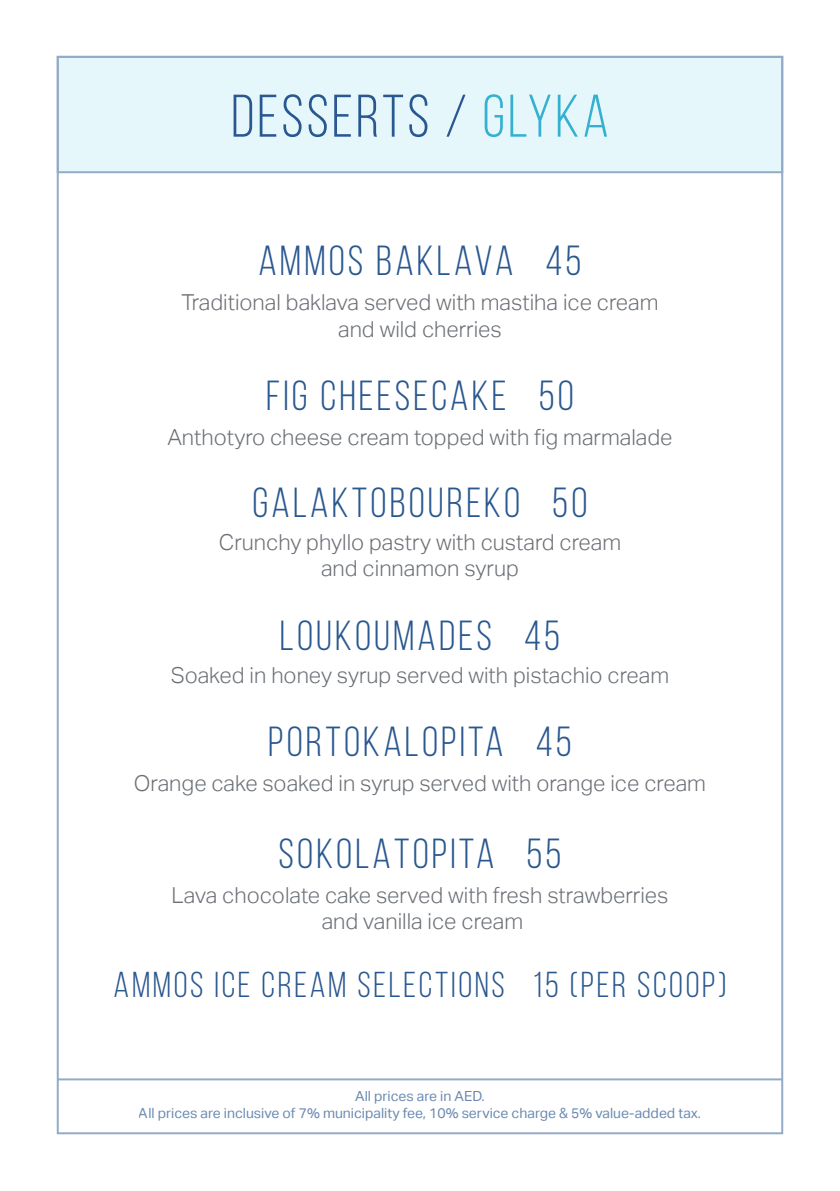
<style>
.page{position:relative;width:840px;height:1191px;background:#fff}
.page>*{position:absolute;margin:0;border:0;box-sizing:border-box;transform-origin:0 0}
.t1{font:60px "Bebas Neue";letter-spacing:.05em;color:#29578f}
.t2{font:42px "Bebas Neue";letter-spacing:.075em;color:#29578f}
.t3{font:36px "Bebas Neue";letter-spacing:.075em;color:#29578f}
.t4{font:300 22px/26.4px "Aktiv Grotesk";color:#6b7076;text-align:center}
.t5{font:14px/16.8px "Aktiv Grotesk";color:#29578f;text-align:center}
.s1{color:#34b0d1}
</style>
<div class="page">
<div style="left:58px;top:57px;width:723px;height:115px;background:#e6f7fc"></div>
<div style="left:57px;top:56px;width:725px;height:117px;border:2px solid #93abc7"></div>
<hr style="left:57px;top:1078px;width:725px;height:2px;background:#93abc7">
<h1 class="t1" style="left:231px;top:84px;width:379px">DESSERTS / <span class="s1">GLYKA</span></h1>
<h2 class="t2" style="left:258px;top:238px;width:324px">AMMOS BAKLAVA 45</h2>
<p class="t4" style="left:181px;top:290px;width:478px">Traditional baklava served with mastiha ice cream and wild cherries</p>
<h2 class="t2" style="left:266px;top:373px;width:309px">FIG CHEESECAKE 50</h2>
<p class="t4" style="left:167px;top:424px;width:506px">Anthotyro cheese cream topped with fig marmalade</p>
<h2 class="t2" style="left:252px;top:480px;width:336px">GALAKTOBOUREKO 50</h2>
<p class="t4" style="left:219px;top:529px;width:403px">Crunchy phyllo pastry with custard cream and cinnamon syrup</p>
<h2 class="t2" style="left:280px;top:613px;width:281px">LOUKOUMADES 45</h2>
<p class="t4" style="left:171px;top:662px;width:499px">Soaked in honey syrup served with pistachio cream</p>
<h2 class="t2" style="left:268px;top:719px;width:305px">PORTOKALOPITA 45</h2>
<p class="t4" style="left:134px;top:770px;width:573px">Orange cake soaked in syrup served with orange ice cream</p>
<h2 class="t2" style="left:278px;top:830px;width:284px">SOKOLATOPITA 55</h2>
<p class="t4" style="left:171px;top:881px;width:498px">Lava chocolate cake served with fresh strawberries and vanilla ice cream</p>
<h3 class="t3" style="left:113px;top:965px;width:614px">AMMOS ICE CREAM SELECTIONS 15 (PER SCOOP)</h3>
<p class="t5" style="left:139px;top:1088px;width:563px">All prices are in AED.<br>All prices are inclusive of 7% municipality fee, 10% service charge &amp; 5% value-added tax.</p>
</div>
